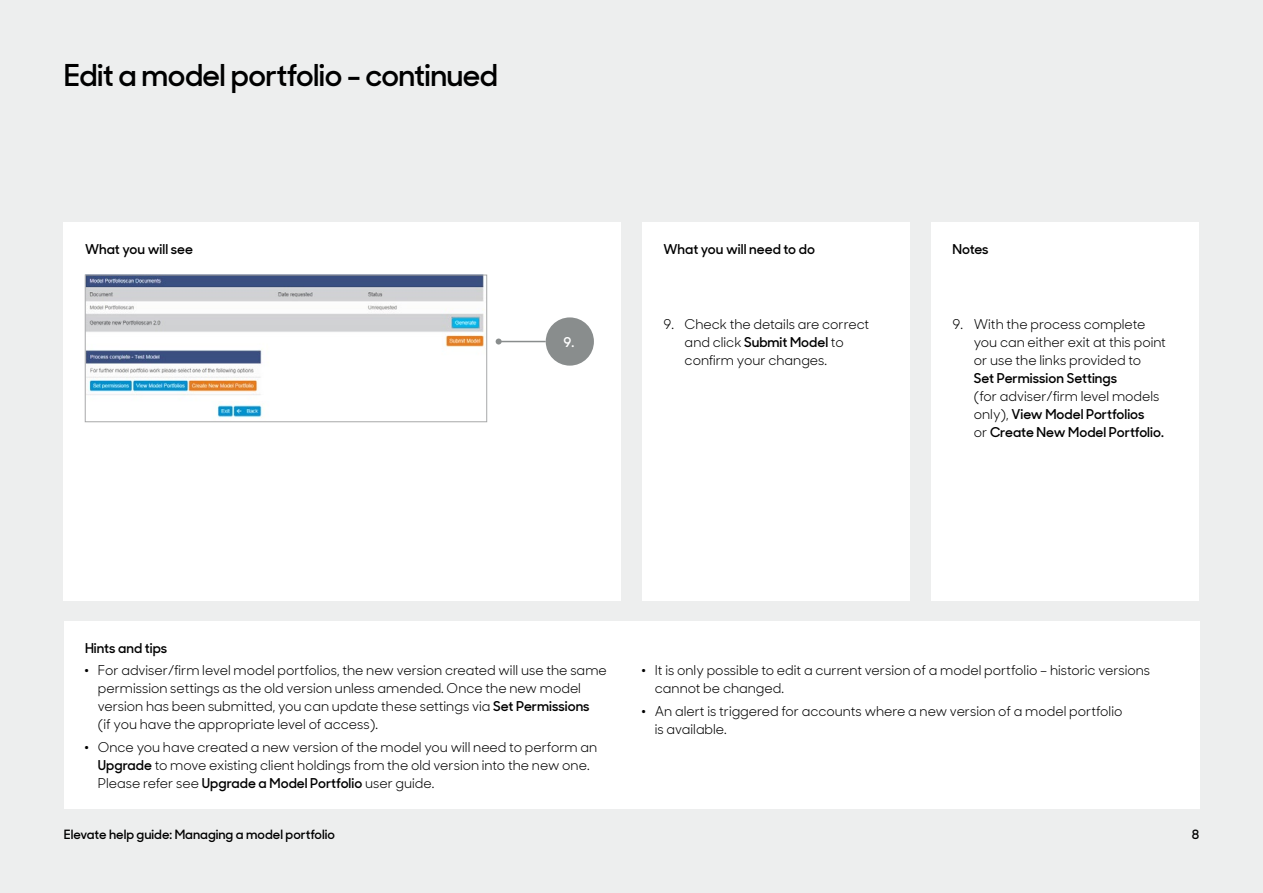
<style>
.page{position:relative;width:1263px;height:893px;background:#edeeee}
.page>*{position:absolute;margin:0;border:0;box-sizing:border-box;transform-origin:0 0}
.t1{font:600 30px "Sharp Sans Display No 1";letter-spacing:-.02em;color:#000}
.t2{font:13.5px/18px "Sharp Sans Display No 1";color:#000}
.t3{font:600 13.5px/18px "Sharp Sans Display No 1";color:#000}
.t4{font:600 13.5px "Sharp Sans Display No 1";color:#fff}
.t5{font:600 12.75px "Sharp Sans Display No 1";color:#000}
.s1{font-weight:600}
.s2{font-weight:400}
</style>
<div class="page">
<div style="left:642px;top:222px;width:268px;height:378px;background:#fff"></div>
<div style="left:931px;top:222px;width:268px;height:378px;background:#fff"></div>
<div style="left:64px;top:222px;width:557px;height:378px;background:#fff"></div>
<div style="left:64px;top:622px;width:1135px;height:187px;background:#fff"></div>
<img style="left:87px;top:277px;width:397px;height:141px">
<div style="left:85px;top:275px;width:402px;height:147px;border:1px solid #a7a8a9"></div>
<div style="left:546px;top:317px;width:48px;height:49px;background:#898d8d;border-radius:50%"></div>
<hr style="left:499px;top:341px;width:47px;height:1px;background:#898d8d">
<svg style="left:496px;top:339px;width:6px;height:6px"></svg>
<h1 class="t1" style="left:64px;top:52px;width:436px">Edit a model portfolio - continued</h1>
<p class="t3" style="left:85px;top:239px;width:110px">What you will see</p>
<p class="t4" style="left:564px;top:331px;width:12px">9.</p>
<p class="t3" style="left:663px;top:239px;width:153px">What you will need to do</p>
<p class="t3" style="left:952px;top:239px;width:38px">Notes</p>
<p class="t2" style="left:685px;top:314px;width:186px;text-indent:-21px">9. Check the details are correct and click <span class="s1">Submit Model</span> to confirm your changes.</p>
<p class="t2" style="left:974px;top:314px;width:194px;text-indent:-21px">9. With the process complete you can either exit at this point or use the links provided to</p>
<p class="t3" style="left:974px;top:368px;width:145px">Set Permission Settings</p>
<p class="t3" style="left:974px;top:386px;width:191px"><span class="s2">(for adviser/firm level models only),</span> View Model Portfolios<br><span class="s2">or</span> Create New Model Portfolio.</p>
<p class="t2" style="left:85px;top:636px;width:523px;line-height:22.2px"><span class="s1">Hints and tips<br></span><sup>.</sup> For adviser/firm level model portfolios, the new version created will use the same</p>
<p class="t2" style="left:98px;top:678px;width:493px">permission settings as the old version unless amended. Once the new model version has been submitted, you can update these settings via <span class="s1">Set Permissions </span>(if you have the appropriate level of access).</p>
<p class="t2" style="left:98px;top:737px;width:501px;text-indent:-13px"><sup>.</sup> Once you have created a new version of the model you will need to perform an<br><span class="s1">Upgrade</span> to move existing client holdings from the old version into the new one.<br>Please refer see <span class="s1">Upgrade a Model Portfolio</span> user guide.</p>
<p class="t2" style="left:655px;top:660px;width:497px;text-indent:-13px"><sup>.</sup> It is only possible to edit a current version of a model portfolio – historic versions cannot be changed.</p>
<p class="t2" style="left:655px;top:701px;width:469px;text-indent:-13px"><sup>.</sup> An alert is triggered for accounts where a new version of a model portfolio is available.</p>
<p class="t5" style="left:64px;top:824px;width:273px">Elevate help guide: Managing a model portfolio</p>
<p class="t5" style="left:1192px;top:824px;width:9px">8</p>
</div>
